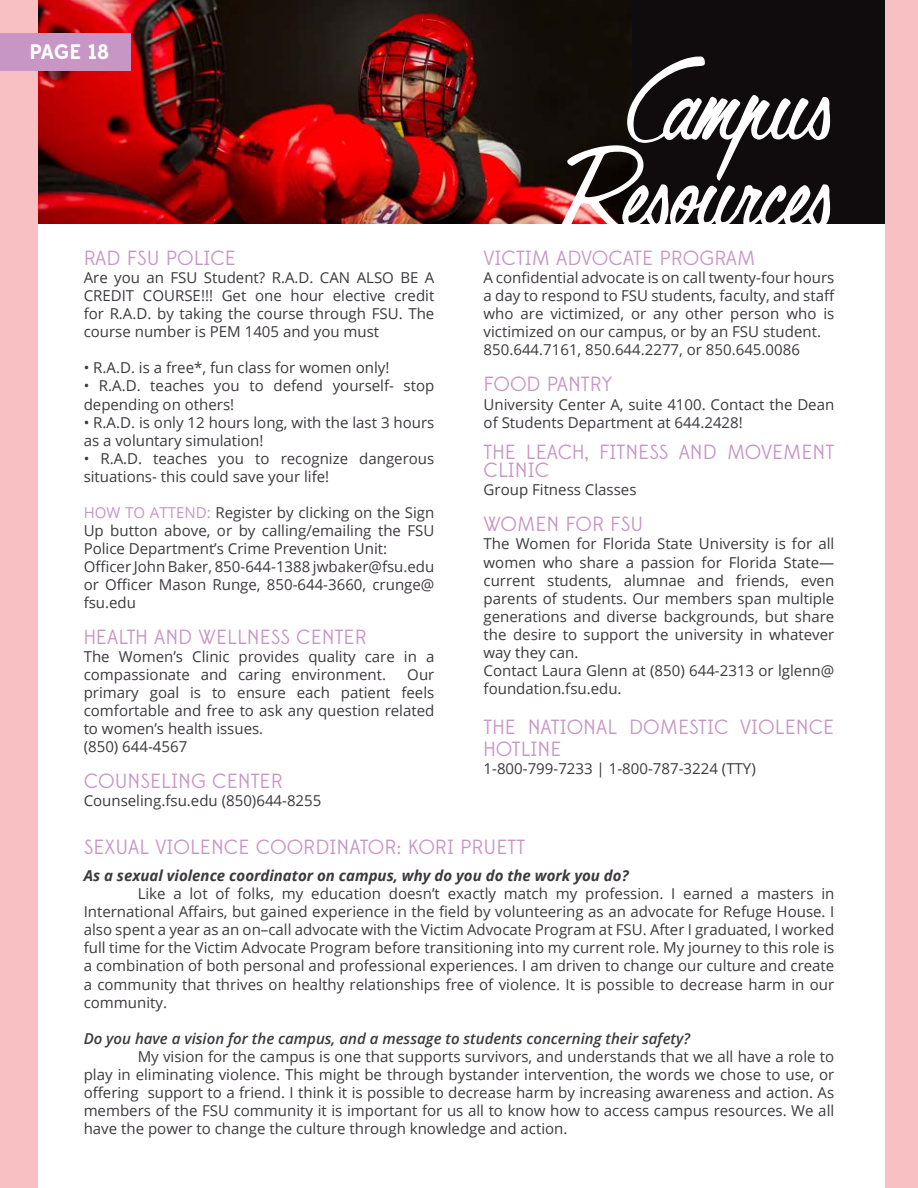
<style>
.page{position:relative;width:918px;height:1188px;background:#fff}
.page>*{position:absolute;margin:0;border:0;box-sizing:border-box;transform-origin:0 0}
.t1{font:180.6px "Gentlemanonthe Rainbow";color:#fff}
.t2{font:700 21px "Edmondsans";letter-spacing:-.01em;color:#fff}
.t3{font:20.55px/18px "Edmondsans";color:#c796c5}
.t4{font:15px/18px "Open Sans";color:#3d393f}
.t5{font:italic 600 15px "Open Sans";color:#3d393f}
.t6{font:italic 700 15px "Open Sans";color:#3d393f}
.s1{color:#c796c5}
</style>
<div class="page">
<div style="left:33px;top:0;width:852px;height:279px;background:#100b0c"></div>
<img style="left:38px;top:0;width:593px;height:225px">
<div style="left:31px;top:225px;width:854px;height:963px;background:#fff"></div>
<div style="left:885px;top:0;width:33px;height:1188px;background:#f9c0c4"></div>
<div style="left:0;top:0;width:38px;height:1188px;background:#f9c0c4"></div>
<div style="left:0;top:34px;width:130px;height:37px;background:#c796c5"></div>
<h2 class="t2" style="left:30px;top:39px;width:81px">PAGE 18</h2>
<h3 class="t3" style="left:84px;top:250px;width:154px">RAD FSU POLICE</h3>
<p class="t4" style="left:84px;top:268px;width:352px;text-align:justify">Are you an FSU Student? R.A.D. CAN ALSO BE A CREDIT COURSE!!! Get one hour elective credit for R.A.D. by taking the course through FSU. The course number is PEM 1405 and you must</p>
<p class="t4" style="left:84px;top:359px;width:307px">• R.A.D. is a free*, fun class for women only!</p>
<p class="t4" style="left:84px;top:377px;width:352px">• R.A.D. teaches you to defend yourself- stop depending on others!</p>
<p class="t4" style="left:84px;top:413px;width:352px">• R.A.D. is only 12 hours long, with the last 3 hours as a voluntary simulation!</p>
<p class="t4" style="left:84px;top:449px;width:352px">• R.A.D. teaches you to recognize dangerous situations- this could save your life!</p>
<p class="t4" style="left:84px;top:503px;width:352px"><span class="s1">HOW TO ATTEND:</span> Register by clicking on the Sign Up button above, or by calling/emailing the FSU Police Department’s Crime Prevention Unit:<br>Officer John Baker, 850-644-1388 jwbaker@fsu.edu or Officer Mason Runge, 850-644-3660, crunge@ fsu.edu</p>
<h3 class="t3" style="left:84px;top:629px;width:285px">HEALTH AND WELLNESS CENTER</h3>
<p class="t4" style="left:84px;top:647px;width:352px">The Women’s Clinic provides quality care in a compassionate and caring environment.</p>
<p class="t4" style="left:84px;top:665px;width:352px;text-indent:324px">Our primary goal is to ensure each patient feels comfortable and free to ask any question related to women’s health issues.<br>(850) 644-4567</p>
<h3 class="t3" style="left:84px;top:773px;width:201px">COUNSELING CENTER</h3>
<p class="t4" style="left:84px;top:792px;width:239px">Counseling.fsu.edu (850)644-8255</p>
<h1 class="t1" style="left:625px;top:-28px;width:211px">Campus</h1>
<h1 class="t1" style="left:563px;top:59px;width:273px">Resources</h1>
<h3 class="t3" style="left:484px;top:250px;width:273px">VICTIM ADVOCATE PROGRAM</h3>
<p class="t4" style="left:484px;top:268px;width:353px">A confidential advocate is on call twenty-four hours a day to respond to FSU students, faculty, and staff who are victimized, or any other person who is victimized on our campus, or by an FSU student.<br>850.644.7161, 850.644.2277, or 850.645.0086</p>
<h3 class="t3" style="left:484px;top:376px;width:131px">FOOD PANTRY</h3>
<p class="t4" style="left:484px;top:395px;width:352px">University Center A, suite 4100. Contact the Dean of Students Department at 644.2428!</p>
<h3 class="t3" style="left:484px;top:444px;width:352px">THE LEACH, FITNESS AND MOVEMENT<br>CLINIC</h3>
<p class="t4" style="left:484px;top:481px;width:154px">Group Fitness Classes</p>
<h3 class="t3" style="left:484px;top:516px;width:161px">WOMEN FOR FSU</h3>
<p class="t4" style="left:484px;top:535px;width:352px">The Women for Florida State University is for all women who share a passion for Florida State— current students, alumnae and friends, even parents of students. Our members span multiple generations and diverse backgrounds, but share the desire to support the university in whatever way they can.<br>Contact Laura Glenn at (850) 644-2313 or lglenn@ foundation.fsu.edu.</p>
<h3 class="t3" style="left:484px;top:717px;width:352px;line-height:21.9px">THE NATIONAL DOMESTIC VIOLENCE<br>HOTLINE</h3>
<p class="t4" style="left:484px;top:759px;width:274px">1-800-799-7233 | 1-800-787-3224 (TTY)</p>
<h3 class="t3" style="left:84px;top:839px;width:443px">SEXUAL VIOLENCE COORDINATOR: KORI PRUETT</h3>
<p class="t6" style="left:84px;top:865px;width:546px">As a sexual violence coordinator on campus, why do you do the work you do?</p>
<p class="t4" style="left:84px;top:884px;width:752px;text-align:justify;text-indent:54px">Like a lot of folks, my education doesn’t exactly match my profession. I earned a masters in International Affairs, but gained experience in the field by volunteering as an advocate for Refuge House. I also spent a year as an on–call advocate with the Victim Advocate Program at FSU. After I graduated, I worked full time for the Victim Advocate Program before transitioning into my current role. My journey to this role is a combination of both personal and professional experiences. I am driven to change our culture and create a community that thrives on healthy relationships free of violence. It is possible to decrease harm in our community.</p>
<p class="t5" style="left:84px;top:1028px;width:608px">Do you have a vision for the campus, and a message to students concerning their safety?</p>
<p class="t4" style="left:84px;top:1047px;width:752px;text-align:justify;text-indent:54px">My vision for the campus is one that supports survivors, and understands that we all have a role to play in eliminating violence. This might be through bystander intervention, the words we chose to use, or offering support to a friend. I think it is possible to decrease harm by increasing awareness and action. As members of the FSU community it is important for us all to know how to access campus resources. We all have the power to change the culture through knowledge and action.</p>
</div>
